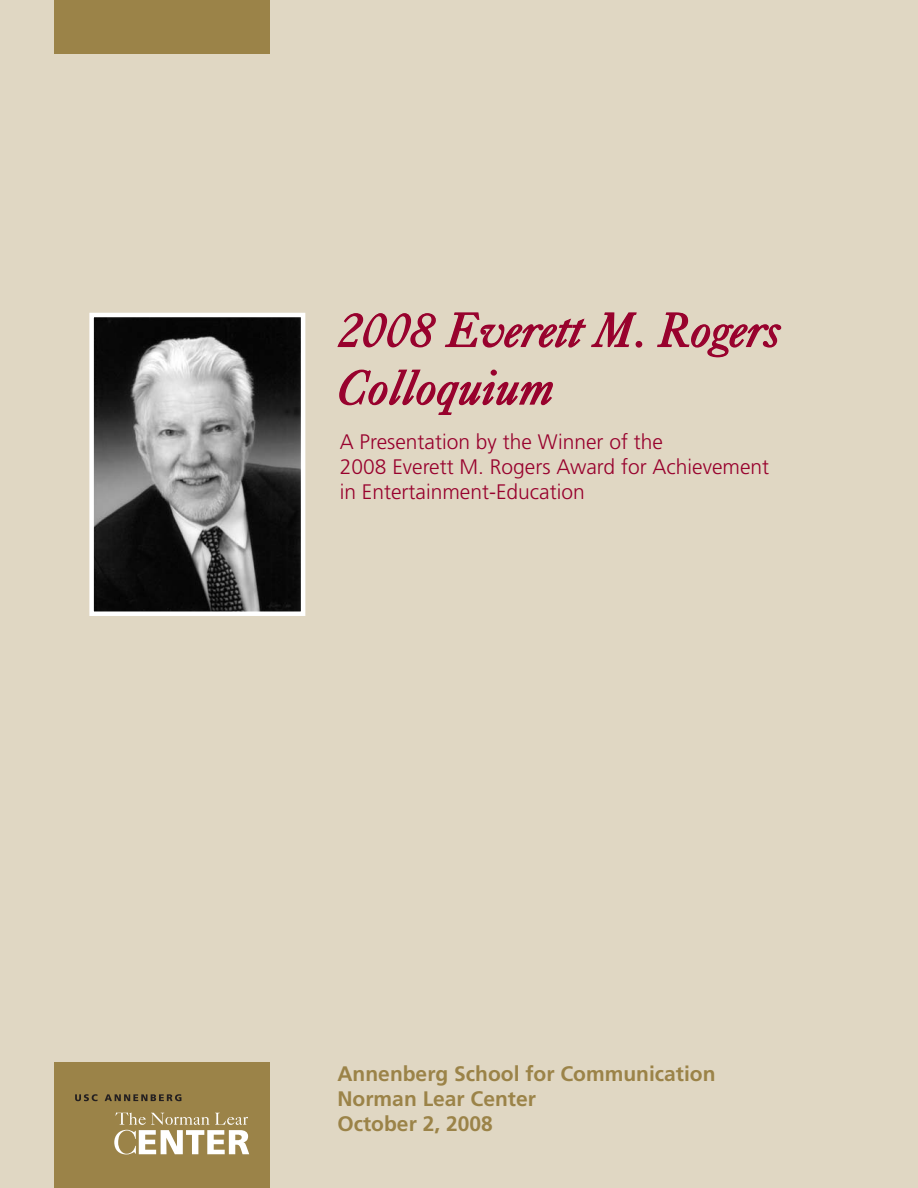
<style>
.page{position:relative;width:918px;height:1188px;background:#e0d7c3}
.page>*{position:absolute;margin:0;border:0;box-sizing:border-box;transform-origin:0 0}
.Paragraph_Style_2{font:italic 48px "Caslon 540 LT Std";color:#98012d}
.t1{font:300 21px "Frutiger LT Std";color:#98012d}
.t2{font:700 21px "Frutiger LT Std";color:#9b8348}
</style>
<div class="page">
<div style="left:54px;top:1062px;width:216px;height:126px;background:#9b8348"></div>
<svg style="left:114px;top:1112px;width:135px;height:42px"></svg>
<svg style="left:75px;top:1094px;width:23px;height:7px"></svg>
<svg style="left:105px;top:1094px;width:76px;height:7px"></svg>
<svg style="left:337px;top:313px;width:99px;height:35px"></svg>
<svg style="left:444px;top:312px;width:193px;height:36px"></svg>
<div style="left:636px;top:341px;width:6px;height:7px;border:2px solid #98012d;border-radius:50%"></div>
<svg style="left:657px;top:312px;width:125px;height:46px"></svg>
<svg style="left:339px;top:369px;width:214px;height:46px"></svg>
<div style="left:54px;top:0;width:216px;height:54px;background:#9b8348"></div>
<img style="left:94px;top:318px;width:206px;height:293px">
<div style="left:89px;top:313px;width:216px;height:303px;border:4px solid #fff"></div>
<p class="Paragraph_Style_2" style="left:338px;top:301px;width:444px">2008 Everett M. Rogers</p>
<p class="Paragraph_Style_2" style="left:338px;top:359px;width:217px">Colloquium</p>
<p class="t1" style="left:340px;top:430px;width:325px">A Presentation by the Winner of the</p>
<p class="t1" style="left:340px;top:455px;width:431px">2008 Everett M. Rogers Award for Achievement</p>
<p class="t1" style="left:340px;top:480px;width:247px">in Entertainment-Education</p>
<p class="t2" style="left:338px;top:1061px;width:380px">Annenberg School for Communication</p>
<p class="t2" style="left:338px;top:1087px;width:200px">Norman Lear Center</p>
<p class="t2" style="left:338px;top:1112px;width:157px">October 2, 2008</p>
</div>
